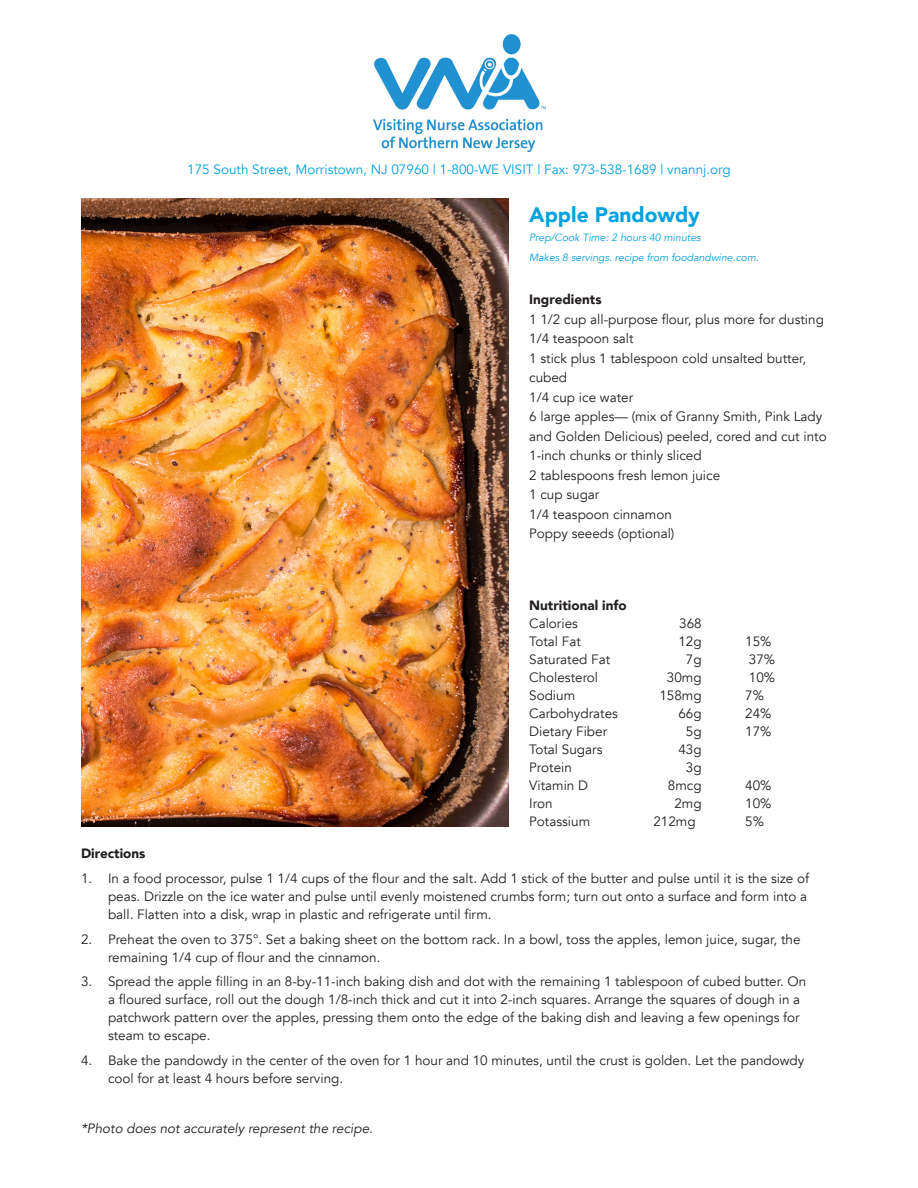
<style>
.page{position:relative;width:918px;height:1188px;background:#fff}
.page>*{position:absolute;margin:0;border:0;box-sizing:border-box;transform-origin:0 0}
.t1{font:900 21px "Avenir";color:#00a2df}
.t2{font:13.5px/18px "Avenir";color:#231f20}
.t3{font:13.5px "Avenir";color:#00a2df}
.t4{font:italic 13.5px "Avenir";color:#231f20}
.t5{font:900 13.5px "Avenir";color:#231f20}
.t6{font:italic 10.5px "Avenir";color:#00a2df}
</style>
<div class="page">
<img style="left:374px;top:34px;width:172px;height:117px">
<img style="left:81px;top:198px;width:427px;height:628px">
<p class="t3" style="left:187px;top:161px;width:545px">175 South Street, Morristown, NJ 07960 | 1-800-WE VISIT | Fax: 973-538-1689 | vnannj.org</p>
<p class="t1" style="left:529px;top:196px;width:172px">Apple Pandowdy</p>
<p class="t6" style="left:529px;top:231px;width:173px">Prep/Cook Time: 2 hours 40 minutes</p>
<p class="t6" style="left:529px;top:251px;width:231px">Makes 8 servings. recipe from foodandwine.com.</p>
<p class="t5" style="left:529px;top:288px;width:74px">Ingredients</p>
<p class="t2" style="left:529px;top:310px;width:296px">1 1/2 cup all-purpose flour, plus more for dusting</p>
<p class="t2" style="left:529px;top:330px;width:106px">1/4 teaspoon salt</p>
<p class="t2" style="left:529px;top:349px;width:278px;line-height:19.5px">1 stick plus 1 tablespoon cold unsalted butter, cubed</p>
<p class="t2" style="left:529px;top:388px;width:106px">1/4 cup ice water</p>
<p class="t2" style="left:529px;top:407px;width:299px;line-height:19.5px">6 large apples— (mix of Granny Smith, Pink Lady and Golden Delicious) peeled, cored and cut into<br>1-inch chunks or thinly sliced</p>
<p class="t2" style="left:529px;top:466px;width:193px">2 tablespoons fresh lemon juice</p>
<p class="t2" style="left:529px;top:486px;width:72px">1 cup sugar</p>
<p class="t2" style="left:529px;top:505px;width:144px">1/4 teaspoon cinnamon</p>
<p class="t2" style="left:529px;top:525px;width:147px">Poppy seeeds (optional)</p>
<p class="t5" style="left:529px;top:594px;width:99px">Nutritional info</p>
<p class="t2" style="left:529px;top:615px;width:50px">Calories</p>
<p class="t2" style="left:679px;top:615px;width:24px">368</p>
<p class="t2" style="left:529px;top:633px;width:53px">Total Fat</p>
<p class="t2" style="left:678px;top:633px;width:25px">12g</p>
<p class="t2" style="left:745px;top:633px;width:28px">15%</p>
<p class="t2" style="left:529px;top:651px;width:82px">Saturated Fat</p>
<p class="t2" style="left:686px;top:651px;width:17px">7g</p>
<p class="t2" style="left:749px;top:651px;width:28px">37%</p>
<p class="t2" style="left:529px;top:669px;width:70px">Cholesterol</p>
<p class="t2" style="left:667px;top:669px;width:36px">30mg</p>
<p class="t2" style="left:749px;top:669px;width:28px">10%</p>
<p class="t2" style="left:529px;top:687px;width:48px">Sodium</p>
<p class="t2" style="left:659px;top:687px;width:44px">158mg</p>
<p class="t2" style="left:745px;top:687px;width:20px">7%</p>
<p class="t2" style="left:529px;top:705px;width:90px">Carbohydrates</p>
<p class="t2" style="left:678px;top:705px;width:25px">66g</p>
<p class="t2" style="left:745px;top:705px;width:28px">24%</p>
<p class="t2" style="left:529px;top:723px;width:79px">Dietary Fiber</p>
<p class="t2" style="left:686px;top:723px;width:17px">5g</p>
<p class="t2" style="left:745px;top:723px;width:28px">17%</p>
<p class="t2" style="left:529px;top:741px;width:75px">Total Sugars</p>
<p class="t2" style="left:678px;top:741px;width:25px">43g</p>
<p class="t2" style="left:529px;top:759px;width:44px">Protein</p>
<p class="t2" style="left:686px;top:759px;width:17px">3g</p>
<p class="t2" style="left:529px;top:777px;width:61px">Vitamin D</p>
<p class="t2" style="left:668px;top:777px;width:35px">8mcg</p>
<p class="t2" style="left:745px;top:777px;width:28px">40%</p>
<p class="t2" style="left:529px;top:795px;width:25px">Iron</p>
<p class="t2" style="left:674px;top:795px;width:29px">2mg</p>
<p class="t2" style="left:745px;top:795px;width:28px">10%</p>
<p class="t2" style="left:529px;top:813px;width:62px">Potassium</p>
<p class="t2" style="left:653px;top:813px;width:44px">212mg</p>
<p class="t2" style="left:745px;top:813px;width:20px">5%</p>
<p class="t5" style="left:81px;top:842px;width:66px">Directions</p>
<p class="t2" style="left:108px;top:869px;width:703px;text-indent:-27px">1. In a food processor, pulse 1 1/4 cups of the flour and the salt. Add 1 stick of the butter and pulse until it is the size of peas. Drizzle on the ice water and pulse until evenly moistened crumbs form; turn out onto a surface and form into a ball. Flatten into a disk, wrap in plastic and refrigerate until firm.</p>
<p class="t2" style="left:108px;top:930px;width:694px;text-indent:-27px">2. Preheat the oven to 375°. Set a baking sheet on the bottom rack. In a bowl, toss the apples, lemon juice, sugar, the remaining 1/4 cup of flour and the cinnamon.</p>
<p class="t2" style="left:108px;top:973px;width:700px;text-indent:-27px">3. Spread the apple filling in an 8-by-11-inch baking dish and dot with the remaining 1 tablespoon of cubed butter. On a floured surface, roll out the dough 1/8-inch thick and cut it into 2-inch squares. Arrange the squares of dough in a patchwork pattern over the apples, pressing them onto the edge of the baking dish and leaving a few openings for steam to escape.</p>
<p class="t2" style="left:108px;top:1052px;width:698px;text-indent:-27px">4. Bake the pandowdy in the center of the oven for 1 hour and 10 minutes, until the crust is golden. Let the pandowdy cool for at least 4 hours before serving.</p>
<p class="t4" style="left:81px;top:1120px;width:293px">*Photo does not accurately represent the recipe.</p>
</div>
